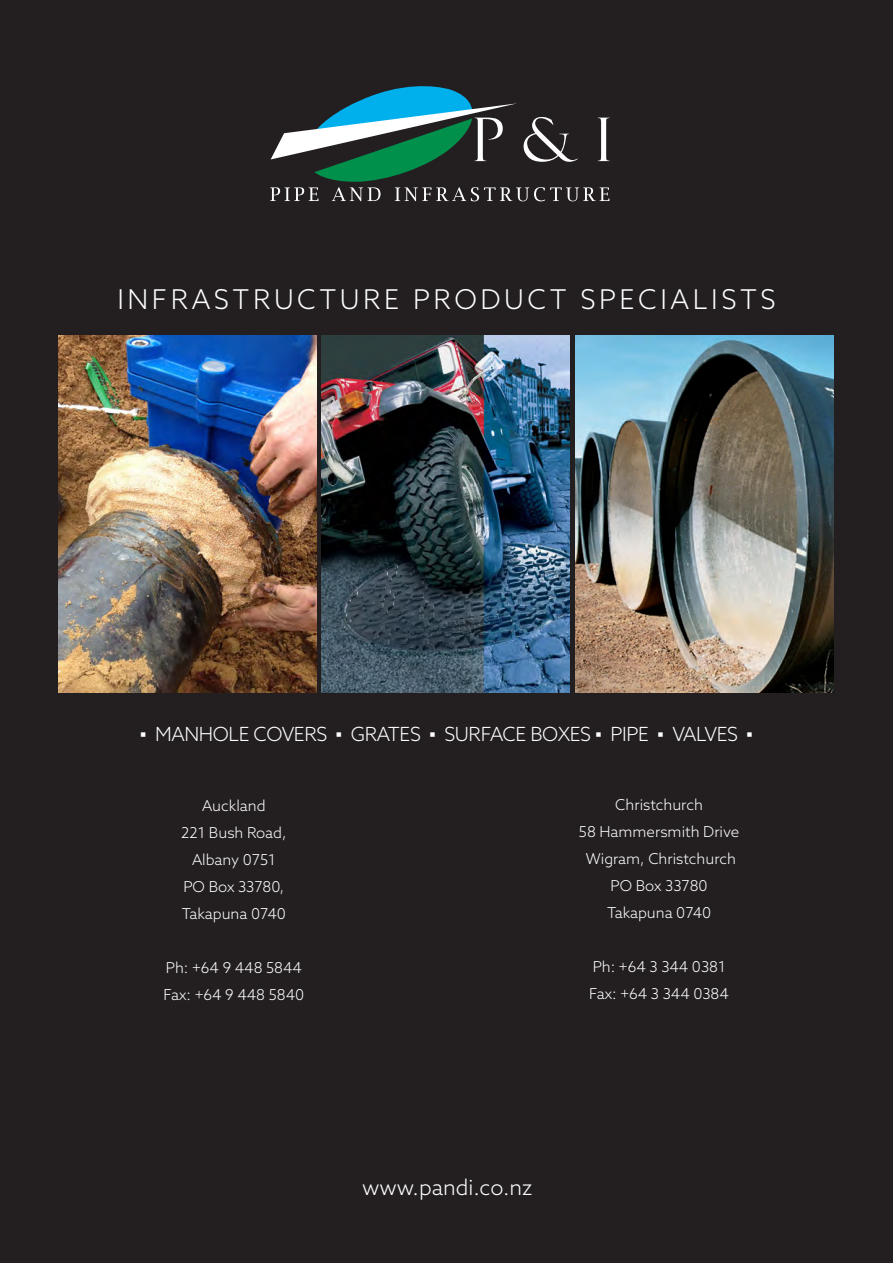
<style>
.page{position:relative;width:893px;height:1263px;background:#231f20}
.page>*{position:absolute;margin:0;border:0;box-sizing:border-box;transform-origin:0 0}
.t1{font:300 27.3px "Azo Sans";letter-spacing:.13em;color:#fff}
.t2{font:300 21.45px "Azo Sans";color:#fff}
.t3{font:300 19.5px "Azo Sans";letter-spacing:-.02em;color:#fff}
.t4{font:300 15px "Azo Sans";color:#fff}
.s1{font-family:"Arial Narrow";font-weight:400}
</style>
<div class="page">
<img style="left:322px;top:336px;width:248px;height:356px">
<img style="left:58px;top:336px;width:258px;height:356px">
<img style="left:575px;top:336px;width:259px;height:356px">
<svg style="left:270px;top:86px;width:339px;height:115px"></svg>
<p class="t1" style="left:117px;top:282px;width:660px">INFRASTRUCTURE PRODUCT SPECIALISTS</p>
<p class="t3" style="left:140px;top:721px;width:615px"><span class="s1">▪</span> MANHOLE COVERS <span class="s1">▪</span> GRATES <span class="s1">▪</span> SURFACE BOXES <span class="s1">▪</span> PIPE <span class="s1">▪</span> VALVES <span class="s1">▪</span></p>
<p class="t4" style="left:202px;top:796px;width:65px">Auckland</p>
<p class="t4" style="left:181px;top:823px;width:107px">221 Bush Road,</p>
<p class="t4" style="left:192px;top:850px;width:85px">Albany 0751</p>
<p class="t4" style="left:183px;top:877px;width:102px">PO Box 33780,</p>
<p class="t4" style="left:182px;top:904px;width:106px">Takapuna 0740</p>
<p class="t4" style="left:166px;top:958px;width:138px">Ph: +64 9 448 5844</p>
<p class="t4" style="left:164px;top:985px;width:142px">Fax: +64 9 448 5840</p>
<p class="t4" style="left:615px;top:795px;width:89px">Christchurch</p>
<p class="t4" style="left:579px;top:822px;width:162px">58 Hammersmith Drive</p>
<p class="t4" style="left:586px;top:849px;width:152px">Wigram, Christchurch</p>
<p class="t4" style="left:610px;top:876px;width:99px">PO Box 33780</p>
<p class="t4" style="left:607px;top:903px;width:106px">Takapuna 0740</p>
<p class="t4" style="left:593px;top:957px;width:134px">Ph: +64 3 344 0381</p>
<p class="t4" style="left:589px;top:984px;width:141px">Fax: +64 3 344 0384</p>
<p class="t2" style="left:362px;top:1173px;width:172px">www.pandi.co.nz</p>
</div>
